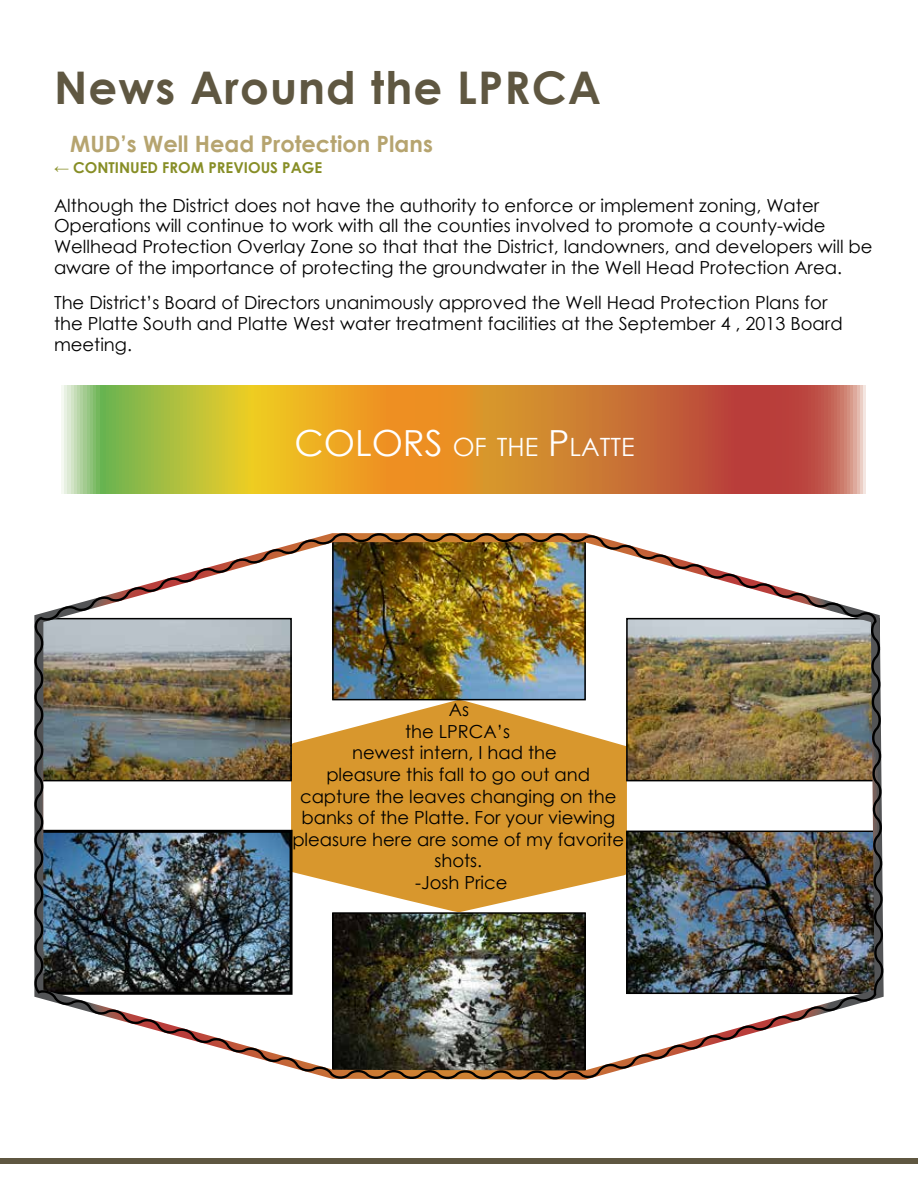
<style>
.page{position:relative;width:918px;height:1188px;background:#fff}
.page>*{position:absolute;margin:0;border:0;box-sizing:border-box;transform-origin:0 0}
.t1{font:700 45px "Century Gothic";letter-spacing:.025em;color:#5f5741}
.t2{font:25.2px "Century Gothic";color:#fff}
.t3{font:700 22.5px "Century Gothic";color:#b6a46f}
.t4{font:18px/21.6px "Century Gothic";color:#000}
.t5{font:700 15px "Century Gothic";color:#878e26}
.s1{font-size:36px}
</style>
<div class="page">
<div style="left:0;top:1158px;width:918px;height:6px;background:#5f5741"></div>
<svg style="left:61px;top:386px;width:805px;height:108px;background:#cb8f3b"></svg>
<img style="left:34px;top:533px;width:850px;height:547px">
<h1 class="t1" style="left:54px;top:54px;width:549px">News Around the LPRCA</h1>
<p class="t3" style="left:70px;top:127px;width:364px">MUD’s Well Head Protection Plans</p>
<p class="t5" style="left:54px;top:156px;width:270px">← CONTINUED FROM PREVIOUS PAGE</p>
<p class="t4" style="left:54px;top:194px;width:820px;line-height:20.7px">Although the District does not have the authority to enforce or implement zoning, Water Operations will continue to work with all the counties involved to promote a county-wide Wellhead Protection Overlay Zone so that that the District, landowners, and developers will be aware of the importance of protecting the groundwater in the Well Head Protection Area.</p>
<p class="t4" style="left:54px;top:292px;width:790px;line-height:20.7px">The District’s Board of Directors unanimously approved the Well Head Protection Plans for the Platte South and Platte West water treatment facilities at the September 4 , 2013 Board meeting.</p>
<h2 class="t2" style="left:295px;top:429px;width:342px"><span class="s1">COLORS</span> OF THE <span class="s1">P</span>LATTE</h2>
<p class="t4" style="left:292px;top:699px;width:333px;text-align:center">As<br>the LPRCA’s<br>newest intern, I had the<br>pleasure this fall to go out and capture the leaves changing on the banks of the Platte. For your viewing pleasure here are some of my favorite shots.<br>-Josh Price</p>
</div>
